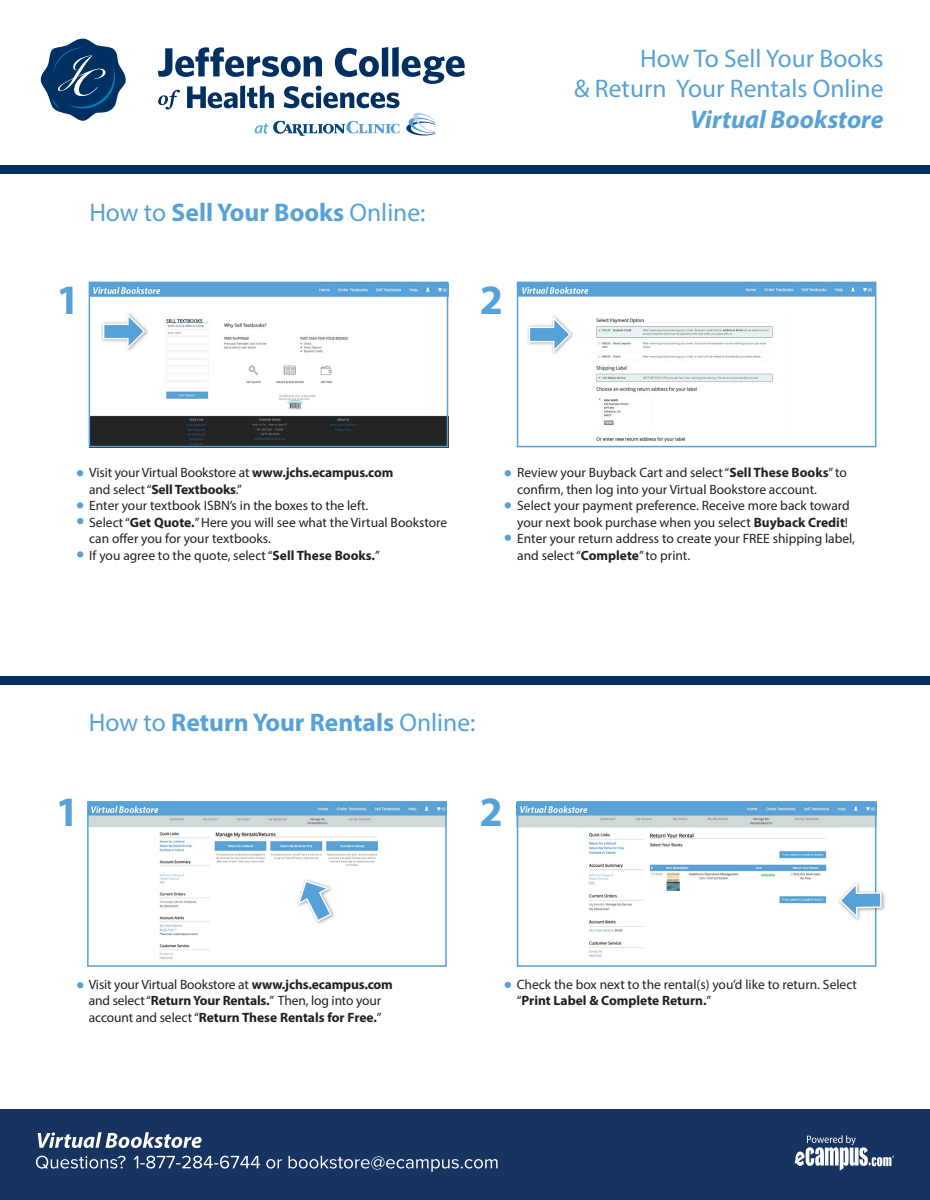
<style>
.page{position:relative;width:930px;height:1200px;background:#fff}
.page>*{position:absolute;margin:0;border:0;box-sizing:border-box;transform-origin:0 0}
.t1{font:700 42px "Myriad Pro";color:#56a1d8}
.t2{font:700 25.5px "Myriad Pro";color:#56a1d8}
.t3{font:25.5px/30.6px "Myriad Pro";color:#56a1d8;text-align:right}
.t4{font:italic 700 25.5px "Myriad Pro";color:#56a1d8}
.t5{font:13.5px/16.5px "Myriad Pro";color:#231f20}
.s1{font-weight:400}
.s2{font-weight:700}
</style>
<div class="page">
<div style="left:0;top:1109px;width:930px;height:91px;background:#173460"></div>
<svg style="left:795px;top:1135px;width:99px;height:36px"></svg>
<svg style="left:134px;top:1156px;width:364px;height:16px"></svg>
<svg style="left:36px;top:1156px;width:90px;height:13px"></svg>
<svg style="left:38px;top:1132px;width:164px;height:16px"></svg>
<div style="left:0;top:165px;width:930px;height:9px;background:#003062"></div>
<img style="left:520px;top:285px;width:353px;height:157px">
<svg style="left:77px;top:470px;width:6px;height:6px"></svg>
<svg style="left:77px;top:502px;width:6px;height:6px"></svg>
<svg style="left:77px;top:518px;width:6px;height:6px"></svg>
<div style="left:77px;top:551px;width:6px;height:7px;background:#56a1d8;border-radius:50%"></div>
<svg style="left:505px;top:470px;width:6px;height:6px"></svg>
<svg style="left:505px;top:502px;width:6px;height:6px"></svg>
<svg style="left:505px;top:535px;width:6px;height:6px"></svg>
<img style="left:520px;top:804px;width:353px;height:154px">
<img style="left:90px;top:804px;width:354px;height:156px">
<div style="left:0;top:676px;width:930px;height:9px;background:#003062"></div>
<svg style="left:77px;top:982px;width:6px;height:6px"></svg>
<svg style="left:505px;top:982px;width:6px;height:6px"></svg>
<div style="left:517px;top:282px;width:359px;height:165px;border:2px solid #56a1d8"></div>
<img style="left:92px;top:285px;width:353px;height:159px">
<div style="left:89px;top:282px;width:359px;height:165px;border:2px solid #56a1d8"></div>
<div style="left:517px;top:801px;width:359px;height:166px;border:2px solid #56a1d8"></div>
<div style="left:87px;top:801px;width:360px;height:166px;border:2px solid #56a1d8"></div>
<svg style="left:41px;top:38px;width:85px;height:83px"></svg>
<svg style="left:158px;top:47px;width:307px;height:89px"></svg>
<div style="left:295px;top:878px;width:41px;height:48px;background:#231f20;opacity:.45"></div>
<svg style="left:297px;top:880px;width:35px;height:42px"></svg>
<div style="left:837px;top:880px;width:49px;height:43px;background:#231f20;opacity:.45"></div>
<svg style="left:839px;top:882px;width:43px;height:37px"></svg>
<div style="left:526px;top:314px;width:49px;height:42px;background:#231f20;opacity:.45"></div>
<svg style="left:529px;top:316px;width:42px;height:37px"></svg>
<div style="left:100px;top:311px;width:50px;height:42px;background:#231f20;opacity:.45"></div>
<svg style="left:103px;top:313px;width:42px;height:37px"></svg>
<h2 class="t2" style="left:89px;top:196px;width:338px"><span class="s1">How to</span> Sell Your Books <span class="s1">Online:</span></h2>
<h1 class="t1" style="left:56px;top:272px;width:25px">1</h1>
<h1 class="t1" style="left:480px;top:272px;width:25px">2</h1>
<h2 class="t3" style="left:574px;top:43px;width:311px">How To Sell Your Books<br>&amp; Return Your Rentals Online</h2>
<h2 class="t4" style="left:690px;top:103px;width:195px">Virtual Bookstore</h2>
<p class="t5" style="left:89px;top:464px;width:360px">Visit your Virtual Bookstore at <span class="s2">www.jchs.ecampus.com<br></span>and select “<span class="s2">Sell Textbooks</span>.”<br>Enter your textbook ISBN’s in the boxes to the left.<br>Select “<span class="s2">Get Quote.</span>” Here you will see what the Virtual Bookstore can offer you for your textbooks.<br>If you agree to the quote, select “<span class="s2">Sell These Books.</span>”</p>
<p class="t5" style="left:517px;top:464px;width:339px">Review your Buyback Cart and select “<span class="s2">Sell These Books</span>” to confirm, then log into your Virtual Bookstore account.<br>Select your payment preference. Receive more back toward your next book purchase when you select <span class="s2">Buyback Credit</span>!<br>Enter your return address to create your FREE shipping label, and select “<span class="s2">Complete</span>” to print.</p>
<h2 class="t2" style="left:89px;top:706px;width:388px"><span class="s1">How to</span> Return Your Rentals <span class="s1">Online:</span></h2>
<h1 class="t1" style="left:56px;top:784px;width:25px">1</h1>
<h1 class="t1" style="left:479px;top:784px;width:25px">2</h1>
<p class="t5" style="left:89px;top:976px;width:306px">Visit your Virtual Bookstore at <span class="s2">www.jchs.ecampus.com </span>and select “<span class="s2">Return Your Rentals.</span>” Then, log into your account and select “<span class="s2">Return These Rentals for Free.</span>”</p>
<p class="t5" style="left:517px;top:976px;width:342px">Check the box next to the rental(s) you’d like to return. Select “<span class="s2">Print Label &amp; Complete Return.</span>”</p>
</div>
